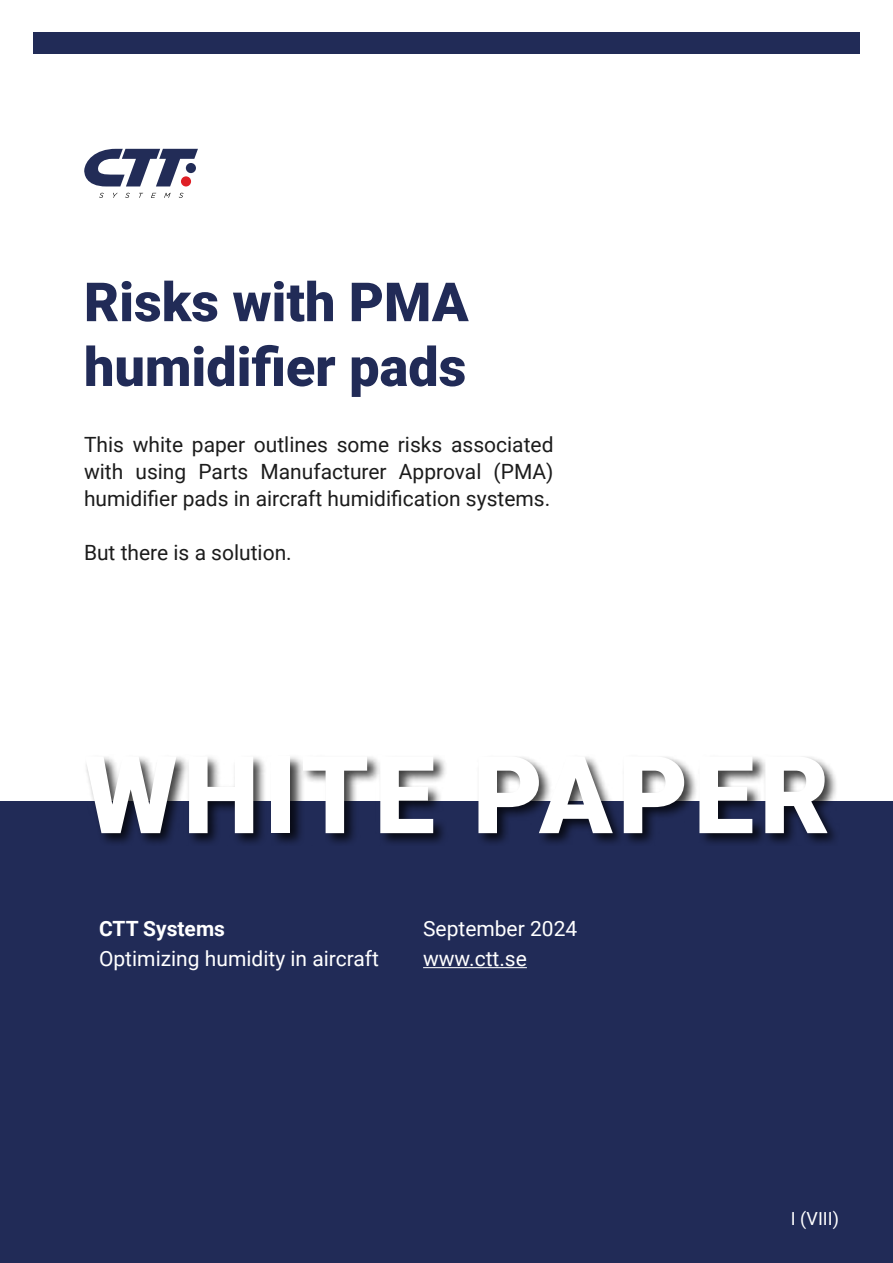
<style>
.page{position:relative;width:893px;height:1263px;background:#fff}
.page>*{position:absolute;margin:0;border:0;box-sizing:border-box;transform-origin:0 0}
.t1{font:900 108px "Roboto";letter-spacing:.05em;color:#fff}
.t2{font:900 54px/64.8px "Roboto";color:#212b57}
.t3{font:21px/27px "Roboto";color:#1c1c1c;text-align:justify}
.t4{font:21px "Roboto";color:#fff}
.t5{font:700 21px "Roboto";color:#fff}
.t6{font:18px "Roboto";color:#fff}
</style>
<div class="page">
<div style="left:0;top:801px;width:893px;height:462px;background:#212b57"></div>
<div style="left:84px;top:755px;width:756px;height:91px;background:#000;opacity:.75"></div>
<svg style="left:84px;top:149px;width:114px;height:37px"></svg>
<svg style="left:99px;top:193px;width:5px;height:5px"></svg>
<svg style="left:113px;top:193px;width:5px;height:5px"></svg>
<svg style="left:125px;top:193px;width:5px;height:5px"></svg>
<svg style="left:151px;top:193px;width:5px;height:5px"></svg>
<svg style="left:164px;top:193px;width:7px;height:5px"></svg>
<svg style="left:179px;top:193px;width:5px;height:5px"></svg>
<div style="left:33px;top:33px;width:827px;height:21px;background:#212b57"></div>
<hr style="left:423px;top:967px;width:104px;height:1px;background:#fff">
<h2 class="t2" style="left:84px;top:268px;width:386px">Risks with PMA humidifier pads</h2>
<p class="t3" style="left:84px;top:430px;width:471px">This white paper outlines some risks associated with using Parts Manufacturer Approval (PMA) humidifier pads in aircraft humidification systems.</p>
<p class="t3" style="left:84px;top:538px;width:209px">But there is a solution.</p>
<h1 class="t1" style="left:84px;top:719px;width:747px">WHITE PAPER</h1>
<p class="t5" style="left:99px;top:914px;width:127px">CTT Systems</p>
<p class="t4" style="left:423px;top:914px;width:156px">September 2024</p>
<p class="t4" style="left:99px;top:944px;width:281px">Optimizing humidity in aircraft</p>
<p class="t4" style="left:423px;top:944px;width:105px">www.ctt.se</p>
<p class="t6" style="left:791px;top:1206px;width:50px">I (VIII)</p>
</div>
